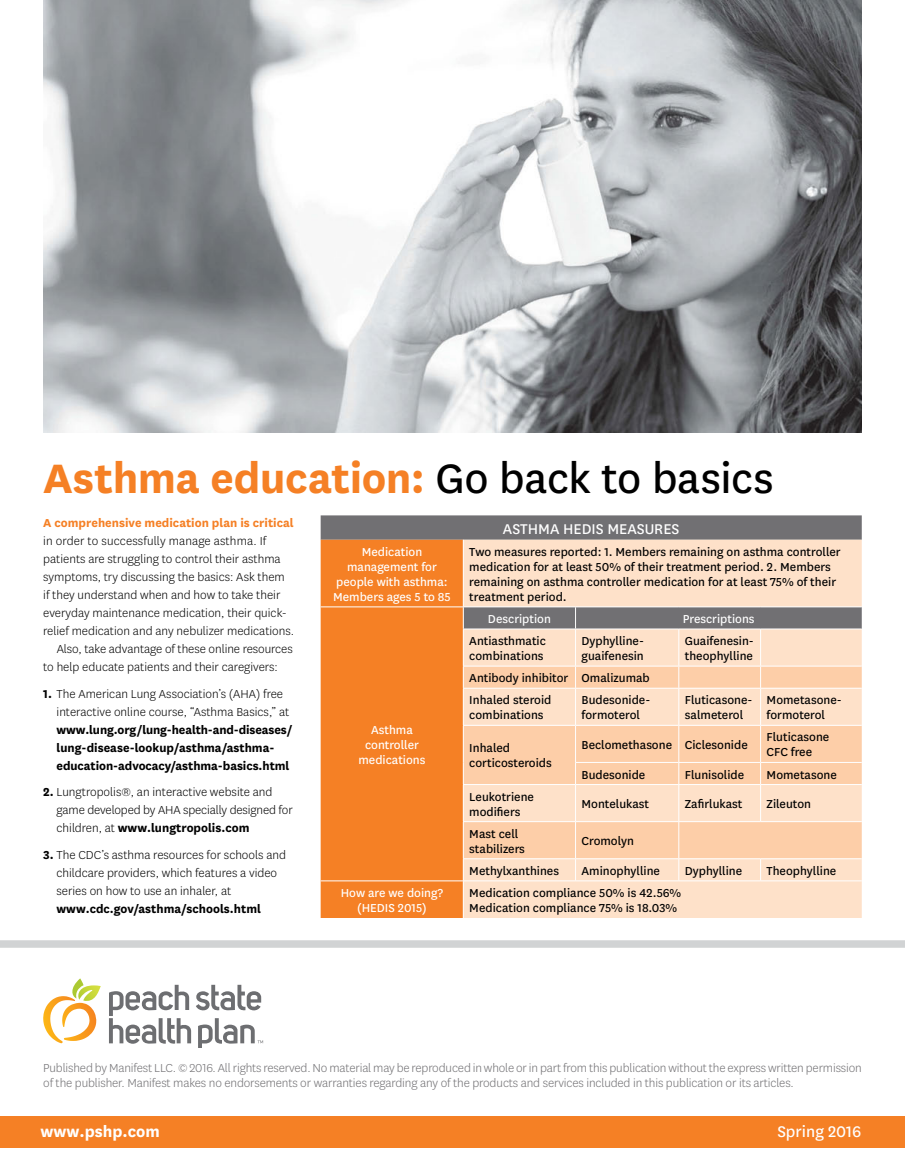
<style>
.page{position:relative;width:905px;height:1175px;background:#fff}
.page>*{position:absolute;margin:0;border:0;box-sizing:border-box;transform-origin:0 0}
.t1{font:700 48px "Centene Sans";letter-spacing:-.005em;color:#f58025}
.t2{font:700 18px "Centene Sans";color:#fff}
.t3{font:18px "Centene Sans";color:#fff}
.t4{font:16.5px "Centene Sans";color:#fff}
.t5{font:13.5px/15px "Centene Sans";color:#000}
.t6{font:300 13.5px/18px "Centene Sans";color:#000}
.t7{font:300 13.5px/15px "Centene Sans";letter-spacing:-.01em;color:#717073}
.t8{font:700 13.5px/18px "Centene Sans";color:#000}
.t9{font:13.5px/15px "Centene Sans";color:#fff;text-align:center}
.t10{font:700 13.5px "Centene Sans";color:#f58025}
.s1{font-weight:400;color:#000}
.s2{font-weight:700}
</style>
<div class="page">
<div style="left:0;top:1116px;width:904px;height:31px;background:#f58025"></div>
<img style="left:43px;top:0;width:818px;height:432px">
<div style="left:0;top:940px;width:904px;height:7px;background:#d1d3d4"></div>
<svg style="left:109px;top:984px;width:154px;height:63px"></svg>
<svg style="left:43px;top:978px;width:58px;height:65px"></svg>
<svg style="left:320px;top:515px;width:541px;height:25px;background:#757476"></svg>
<svg style="left:320px;top:540px;width:143px;height:378px;background:#f58732"></svg>
<svg style="left:464px;top:540px;width:397px;height:378px;background:#edd4bf"></svg>
<svg style="left:464px;top:666px;width:397px;height:192px;background:#fdd5b5"></svg>
<hr style="left:320px;top:606px;width:143px;height:1px;background:#fff">
<hr style="left:463px;top:606px;width:112px;height:1px;background:#fff">
<svg style="left:463px;top:607px;width:1px;height:21px"></svg>
<hr style="left:575px;top:606px;width:103px;height:1px;background:#fff">
<svg style="left:575px;top:607px;width:1px;height:21px"></svg>
<hr style="left:678px;top:606px;width:82px;height:1px;background:#fff">
<hr style="left:760px;top:606px;width:101px;height:1px;background:#fff">
<hr style="left:463px;top:628px;width:112px;height:1px;background:#fff">
<hr style="left:575px;top:628px;width:103px;height:1px;background:#fff">
<hr style="left:575px;top:629px;width:1px;height:36px;background:#fff">
<hr style="left:678px;top:628px;width:82px;height:1px;background:#fff">
<hr style="left:678px;top:629px;width:1px;height:36px;background:#fff">
<hr style="left:760px;top:628px;width:101px;height:1px;background:#fff">
<hr style="left:760px;top:629px;width:1px;height:36px;background:#fff">
<hr style="left:463px;top:665px;width:112px;height:1px;background:#fff">
<svg style="left:463px;top:666px;width:1px;height:22px"></svg>
<hr style="left:575px;top:665px;width:103px;height:1px;background:#fff">
<svg style="left:575px;top:666px;width:1px;height:22px"></svg>
<hr style="left:678px;top:665px;width:82px;height:1px;background:#fff">
<svg style="left:678px;top:666px;width:1px;height:22px"></svg>
<hr style="left:760px;top:665px;width:101px;height:1px;background:#fff">
<svg style="left:760px;top:666px;width:1px;height:22px"></svg>
<hr style="left:463px;top:688px;width:112px;height:1px;background:#fff">
<hr style="left:575px;top:688px;width:103px;height:1px;background:#fff">
<hr style="left:575px;top:688px;width:1px;height:37px;background:#fff">
<hr style="left:678px;top:688px;width:82px;height:1px;background:#fff">
<hr style="left:678px;top:688px;width:1px;height:37px;background:#fff">
<hr style="left:760px;top:688px;width:101px;height:1px;background:#fff">
<hr style="left:760px;top:688px;width:1px;height:37px;background:#fff">
<hr style="left:463px;top:725px;width:112px;height:1px;background:#fff">
<svg style="left:463px;top:762px;width:1px;height:22px"></svg>
<hr style="left:575px;top:725px;width:103px;height:1px;background:#fff">
<hr style="left:575px;top:725px;width:1px;height:37px;background:#fff">
<hr style="left:678px;top:725px;width:82px;height:1px;background:#fff">
<hr style="left:678px;top:725px;width:1px;height:37px;background:#fff">
<hr style="left:760px;top:725px;width:101px;height:1px;background:#fff">
<hr style="left:760px;top:725px;width:1px;height:37px;background:#fff">
<hr style="left:575px;top:762px;width:103px;height:1px;background:#fff">
<svg style="left:575px;top:762px;width:1px;height:22px"></svg>
<hr style="left:678px;top:762px;width:82px;height:1px;background:#fff">
<svg style="left:678px;top:762px;width:1px;height:22px"></svg>
<hr style="left:760px;top:762px;width:101px;height:1px;background:#fff">
<svg style="left:760px;top:762px;width:1px;height:22px"></svg>
<hr style="left:463px;top:784px;width:112px;height:1px;background:#fff">
<hr style="left:575px;top:784px;width:103px;height:1px;background:#fff">
<hr style="left:575px;top:785px;width:1px;height:36px;background:#fff">
<hr style="left:678px;top:784px;width:82px;height:1px;background:#fff">
<hr style="left:678px;top:785px;width:1px;height:36px;background:#fff">
<hr style="left:760px;top:784px;width:101px;height:1px;background:#fff">
<hr style="left:760px;top:785px;width:1px;height:36px;background:#fff">
<hr style="left:463px;top:821px;width:112px;height:1px;background:#fff">
<hr style="left:575px;top:821px;width:103px;height:1px;background:#fff">
<hr style="left:575px;top:822px;width:1px;height:36px;background:#fff">
<hr style="left:678px;top:821px;width:82px;height:1px;background:#fff">
<hr style="left:678px;top:822px;width:1px;height:36px;background:#fff">
<hr style="left:760px;top:821px;width:101px;height:1px;background:#fff">
<hr style="left:463px;top:858px;width:112px;height:1px;background:#fff">
<svg style="left:463px;top:859px;width:1px;height:21px"></svg>
<hr style="left:575px;top:858px;width:103px;height:1px;background:#fff">
<svg style="left:575px;top:859px;width:1px;height:21px"></svg>
<hr style="left:678px;top:858px;width:82px;height:1px;background:#fff">
<svg style="left:678px;top:859px;width:1px;height:21px"></svg>
<hr style="left:760px;top:858px;width:101px;height:1px;background:#fff">
<svg style="left:760px;top:859px;width:1px;height:21px"></svg>
<hr style="left:320px;top:880px;width:143px;height:1px;background:#fff">
<hr style="left:463px;top:880px;width:112px;height:1px;background:#fff">
<hr style="left:575px;top:880px;width:103px;height:1px;background:#fff">
<hr style="left:678px;top:880px;width:82px;height:1px;background:#fff">
<hr style="left:760px;top:880px;width:101px;height:1px;background:#fff">
<h1 class="t1" style="left:43px;top:444px;width:731px">Asthma education: <span class="s1">Go back to basics</span></h1>
<p class="t10" style="left:43px;top:513px;width:252px">A comprehensive medication plan is critical</p>
<p class="t6" style="left:43px;top:531px;width:225px">in order to successfully manage asthma. If</p>
<p class="t6" style="left:43px;top:549px;width:239px">patients are struggling to control their asthma</p>
<p class="t6" style="left:43px;top:567px;width:243px">symptoms, try discussing the basics: Ask them</p>
<p class="t6" style="left:43px;top:585px;width:239px">if they understand when and how to take their</p>
<p class="t6" style="left:43px;top:603px;width:245px">everyday maintenance medication, their quick-</p>
<p class="t6" style="left:43px;top:621px;width:252px">relief medication and any nebulizer medications.</p>
<p class="t6" style="left:57px;top:639px;width:237px">Also, take advantage of these online resources</p>
<p class="t6" style="left:43px;top:657px;width:236px">to help educate patients and their caregivers:</p>
<p class="t6" style="left:57px;top:684px;width:234px;text-indent:-13px"><span class="s2">1.</span> The American Lung Association’s (AHA) free interactive online course, “Asthma Basics,” at</p>
<p class="t8" style="left:57px;top:719px;width:237px">www.lung.org/lung-health-and-diseases/ lung-disease-lookup/asthma/asthma&shy;education-advocacy/asthma-basics.html</p>
<p class="t6" style="left:57px;top:782px;width:238px;text-indent:-13px"><span class="s2">2.</span> Lungtropolis®, an interactive website and game developed by AHA specially designed for children, at <span class="s2">www.lungtropolis.com</span></p>
<p class="t6" style="left:57px;top:845px;width:231px;text-indent:-13px"><span class="s2">3.</span> The CDC’s asthma resources for schools and childcare providers, which features a video series on how to use an inhaler, at</p>
<p class="t8" style="left:57px;top:898px;width:206px">www.cdc.gov/asthma/schools.html</p>
<p class="t4" style="left:503px;top:518px;width:178px">ASTHMA HEDIS MEASURES</p>
<p class="t9" style="left:333px;top:543px;width:119px">Medication management for people with asthma:<br>Members ages 5 to 85</p>
<p class="t5" style="left:469px;top:543px;width:373px">Two measures reported: 1. Members remaining on asthma controller medication for at least 50% of their treatment period. 2. Members remaining on asthma controller medication for at least 75% of their treatment period.</p>
<p class="t9" style="left:358px;top:721px;width:68px">Asthma controller medications</p>
<p class="t9" style="left:488px;top:610px;width:64px">Description</p>
<p class="t9" style="left:682px;top:610px;width:73px">Prescriptions</p>
<p class="t5" style="left:469px;top:633px;width:78px">Antiasthmatic combinations</p>
<p class="t5" style="left:581px;top:633px;width:64px">Dyphylline&shy;guaifenesin</p>
<p class="t5" style="left:684px;top:633px;width:70px">Guaifenesin&shy;theophylline</p>
<p class="t5" style="left:469px;top:666px;width:182px;line-height:22px">Antibody inhibitor Omalizumab<br>Inhaled steroid</p>
<p class="t5" style="left:469px;top:707px;width:76px">combinations</p>
<p class="t5" style="left:581px;top:692px;width:70px">Budesonide&shy;formoterol</p>
<p class="t5" style="left:684px;top:692px;width:69px">Fluticasone&shy;salmeterol</p>
<p class="t5" style="left:766px;top:692px;width:77px">Mometasone&shy;formoterol</p>
<p class="t5" style="left:469px;top:740px;width:84px">Inhaled corticosteroids</p>
<p class="t5" style="left:581px;top:736px;width:168px">Beclomethasone Ciclesonide</p>
<p class="t5" style="left:766px;top:729px;width:64px">Fluticasone<br>CFC free</p>
<p class="t5" style="left:581px;top:766px;width:65px">Budesonide</p>
<p class="t5" style="left:684px;top:766px;width:61px">Flunisolide</p>
<p class="t5" style="left:766px;top:766px;width:72px">Mometasone</p>
<p class="t5" style="left:469px;top:788px;width:66px">Leukotriene modifiers</p>
<p class="t5" style="left:581px;top:795px;width:69px">Montelukast</p>
<p class="t5" style="left:684px;top:795px;width:59px">Zafirlukast</p>
<p class="t5" style="left:766px;top:795px;width:46px">Zileuton</p>
<p class="t5" style="left:469px;top:825px;width:57px">Mast cell stabilizers</p>
<p class="t5" style="left:581px;top:833px;width:54px">Cromolyn</p>
<p class="t5" style="left:469px;top:862px;width:91px">Methylxanthines</p>
<p class="t5" style="left:581px;top:862px;width:80px">Aminophylline</p>
<p class="t5" style="left:684px;top:862px;width:59px">Dyphylline</p>
<p class="t5" style="left:766px;top:862px;width:71px">Theophylline</p>
<p class="t9" style="left:341px;top:884px;width:104px">How are we doing? (HEDIS 2015)</p>
<p class="t5" style="left:469px;top:884px;width:213px">Medication compliance 50% is 42.56%<br>Medication compliance 75% is 18.03%</p>
<p class="t7" style="left:43px;top:1059px;width:820px">Published by Manifest LLC. © 2016. All rights reserved. No material may be reproduced in whole or in part from this publication without the express written permission of the publisher. Manifest makes no endorsements or warranties regarding any of the products and services included in this publication or its articles.</p>
<h2 class="t2" style="left:40px;top:1118px;width:121px">www.pshp.com</h2>
<h2 class="t3" style="left:777px;top:1119px;width:86px">Spring 2016</h2>
</div>
